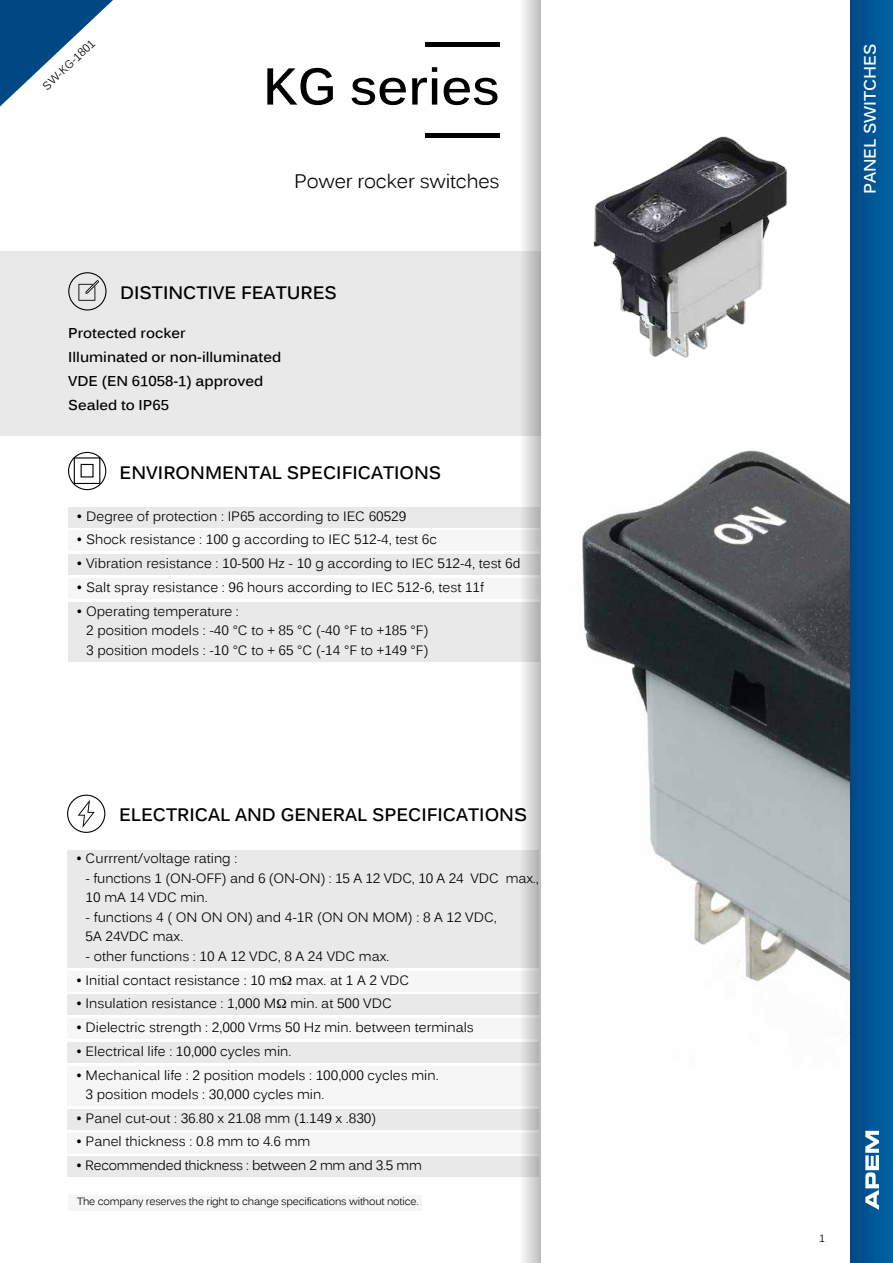
<style>
.page{position:relative;width:893px;height:1263px;background:#fff}
.page>*{position:absolute;margin:0;border:0;box-sizing:border-box;transform-origin:0 0}
.t1{font:700 51px "Kalinga";color:#000}
.t2{font:19.5px "Kalinga";letter-spacing:-.01em;color:#000}
.t3{font:700 18px "Kalinga";color:#000}
.t4{font:700 16.5px "Kalinga";color:#fff}
.t5{font:700 14.25px/24px "Kalinga";color:#000}
.t6{font:13.5px/19.5px "Kalinga";color:#000}
.t7{font:13.5px "Kalinga";letter-spacing:-.02em;color:#000}
.t8{font:11.25px "Kalinga";color:#000}
.t9{font:10.5px "Kalinga";letter-spacing:-.02em;color:#000}
</style>
<div class="page">
<svg style="left:0;top:0;width:113px;height:106px"></svg>
<div style="left:68px;top:850px;width:471px;height:117px;background:#e9e9e9"></div>
<div style="left:68px;top:971px;width:471px;height:20px;background:#f6f6f6"></div>
<div style="left:68px;top:995px;width:471px;height:20px;background:#e9e9e9"></div>
<div style="left:68px;top:1018px;width:471px;height:21px;background:#f6f6f6"></div>
<div style="left:68px;top:1042px;width:471px;height:20px;background:#e9e9e9"></div>
<div style="left:68px;top:1066px;width:471px;height:40px;background:#f6f6f6"></div>
<div style="left:68px;top:1109px;width:471px;height:20px;background:#e9e9e9"></div>
<div style="left:68px;top:1133px;width:471px;height:20px;background:#f6f6f6"></div>
<div style="left:68px;top:1157px;width:471px;height:20px;background:#e9e9e9"></div>
<svg style="left:67px;top:795px;width:38px;height:38px"></svg>
<div style="left:68px;top:507px;width:472px;height:20px;background:#e9e9e9"></div>
<div style="left:68px;top:531px;width:472px;height:20px;background:#f6f6f6"></div>
<div style="left:68px;top:555px;width:472px;height:20px;background:#e9e9e9"></div>
<div style="left:68px;top:578px;width:472px;height:20px;background:#f6f6f6"></div>
<div style="left:68px;top:602px;width:472px;height:59px;background:#e9e9e9"></div>
<svg style="left:68px;top:452px;width:38px;height:38px"></svg>
<div style="left:74px;top:457px;width:26px;height:27px;border:1px solid #000"></div>
<div style="left:81px;top:464px;width:13px;height:13px;border:1px solid #000"></div>
<div style="left:0;top:251px;width:540px;height:185px;background:#e9e9e9"></div>
<svg style="left:68px;top:272px;width:39px;height:38px"></svg>
<hr style="left:426px;top:134px;width:74px;height:4px;background:#000">
<hr style="left:426px;top:43px;width:74px;height:4px;background:#000">
<svg style="left:519px;top:0;width:21px;height:1263px"></svg>
<div style="left:69px;top:1195px;width:353px;height:15px;background:#f6f6f6"></div>
<img style="left:593px;top:136px;width:194px;height:222px">
<img style="left:582px;top:450px;width:268px;height:584px">
<div style="left:850px;top:0;width:43px;height:1263px;background:linear-gradient(to right,#004885,#0064a4)"></div>
<svg style="left:865px;top:1131px;width:14px;height:79px"></svg>
<p class="t8" style="left:42px;top:85px;width:69px;rotate:-44deg">SW-KG-1801</p>
<h1 class="t1" style="left:263px;top:67px;width:238px">KG series</h1>
<h2 class="t2" style="left:294px;top:174px;width:207px">Power rocker switches</h2>
<h3 class="t3" style="left:120px;top:286px;width:218px">DISTINCTIVE FEATURES</h3>
<p class="t5" style="left:68px;top:323px;width:214px">Protected rocker<br>Illuminated or non-illuminated<br>VDE (EN 61058-1) approved<br>Sealed to IP65</p>
<h3 class="t3" style="left:120px;top:466px;width:323px">ENVIRONMENTAL SPECIFICATIONS</h3>
<p class="t6" style="left:77px;top:507px;width:331px">• Degree of protection : IP65 according to IEC 60529</p>
<p class="t6" style="left:77px;top:531px;width:362px">• Shock resistance : 100 g according to IEC 512-4, test 6c</p>
<p class="t6" style="left:77px;top:555px;width:446px">• Vibration resistance : 10-500 Hz - 10 g according to IEC 512-4, test 6d</p>
<p class="t6" style="left:77px;top:579px;width:409px">• Salt spray resistance : 96 hours according to IEC 512-6, test 11f</p>
<p class="t6" style="left:86px;top:602px;width:344px;text-indent:-10px">• Operating temperature :<br>2 position models : -40 °C to + 85 °C (-40 °F to +185 °F)<br>3 position models : -10 °C to + 65 °C (-14 °F to +149 °F)</p>
<h3 class="t3" style="left:119px;top:808px;width:409px">ELECTRICAL AND GENERAL SPECIFICATIONS</h3>
<p class="t6" style="left:76px;top:850px;width:163px">• Currrent/voltage rating :</p>
<p class="t6" style="left:86px;top:870px;width:455px">- functions 1 (ON-OFF) and 6 (ON-ON) : 15 A 12 VDC, 10 A 24 VDC max.,<br>10 mA 14 VDC min.</p>
<p class="t6" style="left:86px;top:908px;width:413px">- functions 4 ( ON ON ON) and 4-1R (ON ON MOM) : 8 A 12 VDC,<br>5A 24VDC max.</p>
<p class="t6" style="left:86px;top:947px;width:305px">- other functions : 10 A 12 VDC, 8 A 24 VDC max.</p>
<p class="t6" style="left:76px;top:971px;width:335px">• Initial contact resistance : 10 m max. at 1 A 2 VDC</p>
<p class="t6" style="left:76px;top:995px;width:317px">• Insulation resistance : 1,000 M min. at 500 VDC</p>
<p class="t6" style="left:76px;top:1019px;width:399px">• Dielectric strength : 2,000 Vrms 50 Hz min. between terminals</p>
<p class="t6" style="left:76px;top:1042px;width:217px">• Electrical life : 10,000 cycles min.</p>
<p class="t6" style="left:86px;top:1066px;width:355px;text-indent:-10px">• Mechanical life : 2 position models : 100,000 cycles min.<br>3 position models : 30,000 cycles min.</p>
<p class="t6" style="left:76px;top:1109px;width:302px">• Panel cut-out : 36.80 x 21.08 mm (1.149 x .830)</p>
<p class="t6" style="left:76px;top:1133px;width:236px">• Panel thickness : 0.8 mm to 4.6 mm</p>
<p class="t7" style="left:76px;top:1160px;width:347px">• Recommended thickness : between 2 mm and 3.5 mm</p>
<p class="t9" style="left:77px;top:1198px;width:343px">The company reserves the right to change specifications without notice.</p>
<p class="t4" style="left:864px;top:194px;width:152px;rotate:-90deg">PANEL SWITCHES</p>
<p class="t9" style="left:819px;top:1234px;width:7px">1</p>
</div>
